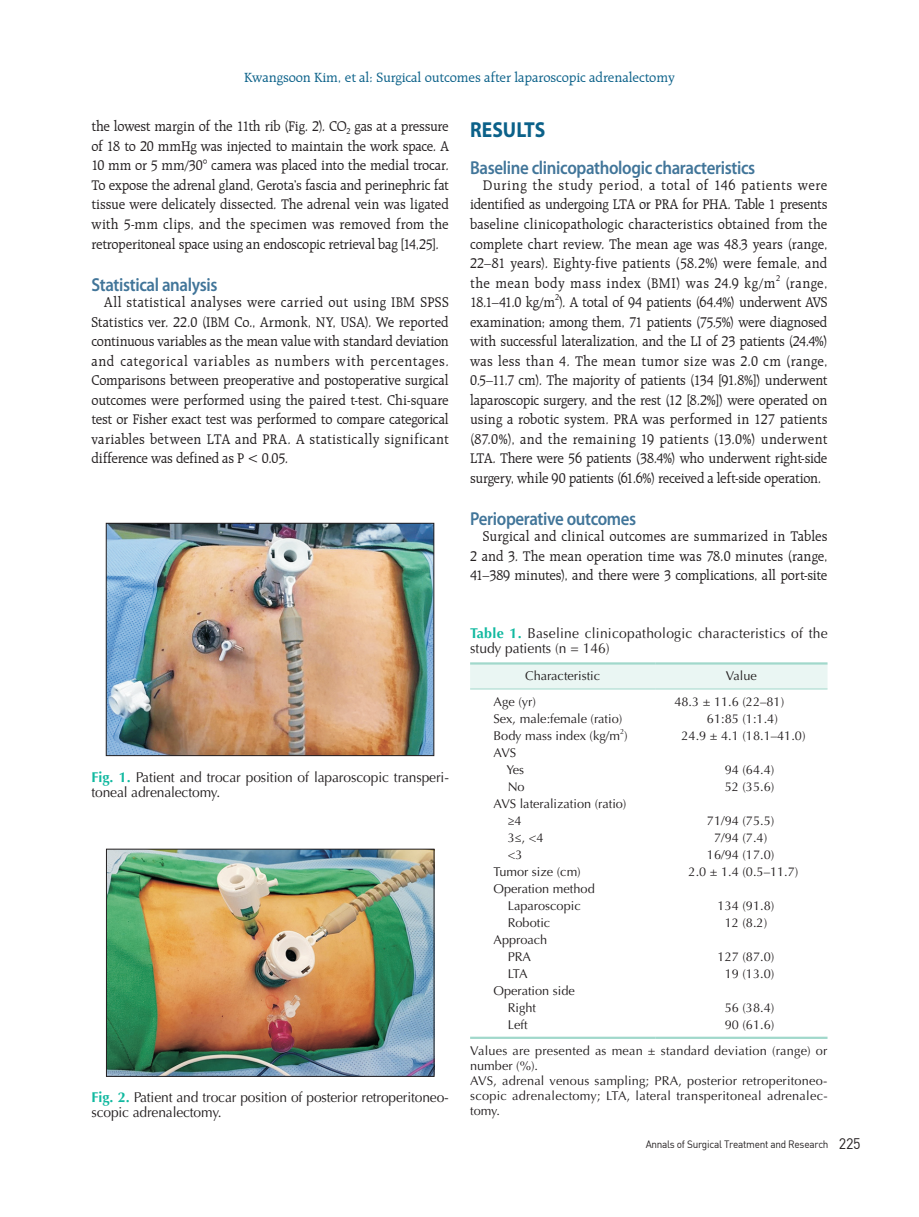
<style>
.page{position:relative;width:919px;height:1217px;background:#fff}
.page>*{position:absolute;margin:0;border:0;box-sizing:border-box;transform-origin:0 0}
.t1{font:700 21.75px "Myriad Pro";color:#0b6189;scale:.9 1}
.t2{font:600 18.75px "Myriad Pro";letter-spacing:-.02em;color:#417599;scale:.9 1}
.t3{font:15px/19.5px "Raleigh BT";letter-spacing:-.015em;color:#231f20;text-align:justify;scale:.94 1}
.t4{font:14.25px/15px "Optima LT Std";letter-spacing:-.005em;color:#231f20}
.t5{font:14.25px/15px "Optima LT Std";letter-spacing:.02em;color:#231f20}
.t6{font:14.25px "Raleigh BT";letter-spacing:-.01em;color:#0b6189}
.t7{font:12.75px/17px "Optima LT Std";color:#231f20}
.t8{font:10.5px "Dinreg";letter-spacing:-.025em;color:#231f20;scale:.95 1}
.t9{font:8.7px "Raleigh BT";color:#231f20;scale:.94 1}
.t10{font:7.5px "Optima LT Std";color:#231f20}
.s1{font-weight:700;color:#11b9a0}
.s2{font-size:15px}
</style>
<div class="page">
<img style="left:108px;top:525px;width:324px;height:228px">
<div style="left:106px;top:523px;width:328px;height:232px;border:1px solid #231f20"></div>
<img style="left:108px;top:850px;width:324px;height:224px">
<div style="left:106px;top:848px;width:328px;height:228px;border:1px solid #231f20"></div>
<div style="left:470px;top:664px;width:357px;height:24px;background:#eaf6f3"></div>
<hr style="left:470px;top:662px;width:185px;height:2px;background:#a1d8cb">
<hr style="left:655px;top:662px;width:172px;height:2px;background:#a1d8cb">
<hr style="left:470px;top:688px;width:185px;height:1px;background:#a1d8cb">
<hr style="left:655px;top:688px;width:172px;height:1px;background:#a1d8cb">
<hr style="left:470px;top:1036px;width:185px;height:2px;background:#a1d8cb">
<hr style="left:655px;top:1036px;width:172px;height:2px;background:#a1d8cb">
<p class="t6" style="left:244px;top:69px;width:432px">Kwangsoon Kim, et al: Surgical outcomes after laparoscopic adrenalectomy</p>
<p class="t3" style="left:91px;top:116px;width:382px">the lowest margin of the 11th rib (Fig. 2). CO<sub>2</sub> gas at a pressure of 18 to 20 mmHg was injected to maintain the work space. A 10 mm or 5 mm/30° camera was placed into the medial trocar.<br>To expose the adrenal gland, Gerota’s fascia and perinephric fat tissue were delicately dissected. The adrenal vein was ligated with 5-mm clips, and the specimen was removed from the retroperitoneal space using an endoscopic retrieval bag [14,25].</p>
<p class="t2" style="left:91px;top:273px;width:141px">Statistical analysis</p>
<p class="t3" style="left:91px;top:292px;width:382px;text-indent:13px">All statistical analyses were carried out using IBM SPSS Statistics ver. 22.0 (IBM Co., Armonk, NY, USA). We reported continuous variables as the mean value with standard deviation and categorical variables as numbers with percentages.<br>Comparisons between preoperative and postoperative surgical outcomes were performed using the paired t-test. Chi-square test or Fisher exact test was performed to compare categorical variables between LTA and PRA. A statistically significant difference was defined as P &lt; 0.05.</p>
<p class="t4" style="left:91px;top:769px;width:358px"><span class="s1">Fig. 1.</span> Patient and trocar position of laparoscopic transperi&shy;toneal adrenalectomy.</p>
<p class="t4" style="left:91px;top:1089px;width:357px"><span class="s1">Fig. 2.</span> Patient and trocar position of posterior retroperitoneo&shy;scopic adrenalectomy.</p>
<h1 class="t1" style="left:470px;top:116px;width:85px">RESULTS</h1>
<p class="t2" style="left:470px;top:156px;width:318px">Baseline clinicopathologic characteristics</p>
<p class="t3" style="left:470px;top:175px;width:382px;text-indent:13px">During the study period, a total of 146 patients were identified as undergoing LTA or PRA for PHA. Table 1 presents baseline clinicopathologic characteristics obtained from the complete chart review. The mean age was 48.3 years (range, 22–81 years). Eighty-five patients (58.2%) were female, and the mean body mass index (BMI) was 24.9 kg/m</p>
<p class="t9" style="left:776px;top:272px;width:6px">2</p>
<p class="t3" style="left:470px;top:272px;width:381px;text-align:right">(range,<br>18.1–41.0 kg/m ). A total of 94 patients (64.4%) underwent AVS</p>
<p class="t9" style="left:555px;top:292px;width:6px">2</p>
<p class="t3" style="left:470px;top:311px;width:382px">examination; among them, 71 patients (75.5%) were diagnosed with successful lateralization, and the LI of 23 patients (24.4%) was less than 4. The mean tumor size was 2.0 cm (range, 0.5–11.7 cm). The majority of patients (134 [91.8%]) underwent laparoscopic surgery, and the rest (12 [8.2%]) were operated on using a robotic system. PRA was performed in 127 patients (87.0%), and the remaining 19 patients (13.0%) underwent LTA. There were 56 patients (38.4%) who underwent right-side surgery, while 90 patients (61.6%) received a left-side operation.</p>
<p class="t2" style="left:470px;top:507px;width:186px">Perioperative outcomes</p>
<p class="t3" style="left:470px;top:526px;width:382px;text-indent:13px">Surgical and clinical outcomes are summarized in Tables 2 and 3. The mean operation time was 78.0 minutes (range, 41–389 minutes), and there were 3 complications, all port-site</p>
<p class="t5" style="left:470px;top:625px;width:359px"><span class="s1">Table 1.</span> Baseline clinicopathologic characteristics of the study patients (n = 146)</p>
<p class="t7" style="left:525px;top:667px;width:76px">Characteristic</p>
<p class="t7" style="left:725px;top:667px;width:33px">Value</p>
<p class="t7" style="left:493px;top:693px;width:44px">Age (yr)</p>
<p class="t7" style="left:674px;top:693px;width:111px">48.3 ± 11.6 (22–81)</p>
<p class="t7" style="left:493px;top:710px;width:130px">Sex, male:female (ratio)</p>
<p class="t7" style="left:707px;top:710px;width:72px">61:85 (1:1.4)</p>
<p class="t7" style="left:493px;top:727px;width:136px">Body mass index (kg/m )</p>
<p class="t10" style="left:620px;top:727px;width:6px">2</p>
<p class="t7" style="left:681px;top:727px;width:125px">24.9 ± 4.1 (18.1–41.0)</p>
<p class="t7" style="left:506px;top:744px;width:19px;text-indent:-13px">AVS<br>Yes</p>
<p class="t7" style="left:724px;top:761px;width:51px">94 (64.4)</p>
<p class="t7" style="left:507px;top:778px;width:19px">No</p>
<p class="t7" style="left:724px;top:778px;width:51px">52 (35.6)</p>
<p class="t7" style="left:507px;top:795px;width:120px;text-indent:-14px">AVS lateralization (ratio) ≥4</p>
<p class="t7" style="left:707px;top:812px;width:69px">71/94 (75.5)</p>
<p class="t7" style="left:507px;top:829px;width:37px">3≤, &lt;4</p>
<p class="t7" style="left:714px;top:829px;width:55px">7/94 (7.4)</p>
<p class="t7" style="left:507px;top:846px;width:16px">&lt;3</p>
<p class="t7" style="left:707px;top:846px;width:69px">16/94 (17.0)</p>
<p class="t7" style="left:493px;top:863px;width:89px">Tumor size (cm)</p>
<p class="t7" style="left:688px;top:863px;width:111px">2.0 ± 1.4 (0.5–11.7)</p>
<p class="t7" style="left:493px;top:880px;width:103px;text-align:center">Operation method<br>Laparoscopic</p>
<p class="t7" style="left:717px;top:897px;width:58px">134 (91.8)</p>
<p class="t7" style="left:507px;top:914px;width:44px">Robotic</p>
<p class="t7" style="left:724px;top:914px;width:44px">12 (8.2)</p>
<p class="t7" style="left:493px;top:931px;width:55px;text-align:center">Approach<br>PRA</p>
<p class="t7" style="left:717px;top:948px;width:58px">127 (87.0)</p>
<p class="t7" style="left:507px;top:965px;width:21px">LTA</p>
<p class="t7" style="left:724px;top:965px;width:51px">19 (13.0)</p>
<p class="t7" style="left:507px;top:982px;width:69px;text-indent:-14px">Operation side<br>Right</p>
<p class="t7" style="left:724px;top:999px;width:51px">56 (38.4)</p>
<p class="t7" style="left:507px;top:1016px;width:21px">Left</p>
<p class="t7" style="left:470px;top:1011px;width:359px;line-height:25.5px;text-indent:254px">90 (61.6)<br>Values are presented as mean ± standard deviation (range) or</p>
<p class="t7" style="left:470px;top:1057px;width:358px;line-height:15px">number (%).<br>AVS, adrenal venous sampling; PRA, posterior retroperitoneo&shy;scopic adrenalectomy; LTA, lateral transperitoneal adrenalec&shy;tomy.</p>
<p class="t8" style="left:645px;top:1137px;width:228px">Annals of Surgical Treatment and Research <span class="s2">225</span></p>
</div>
